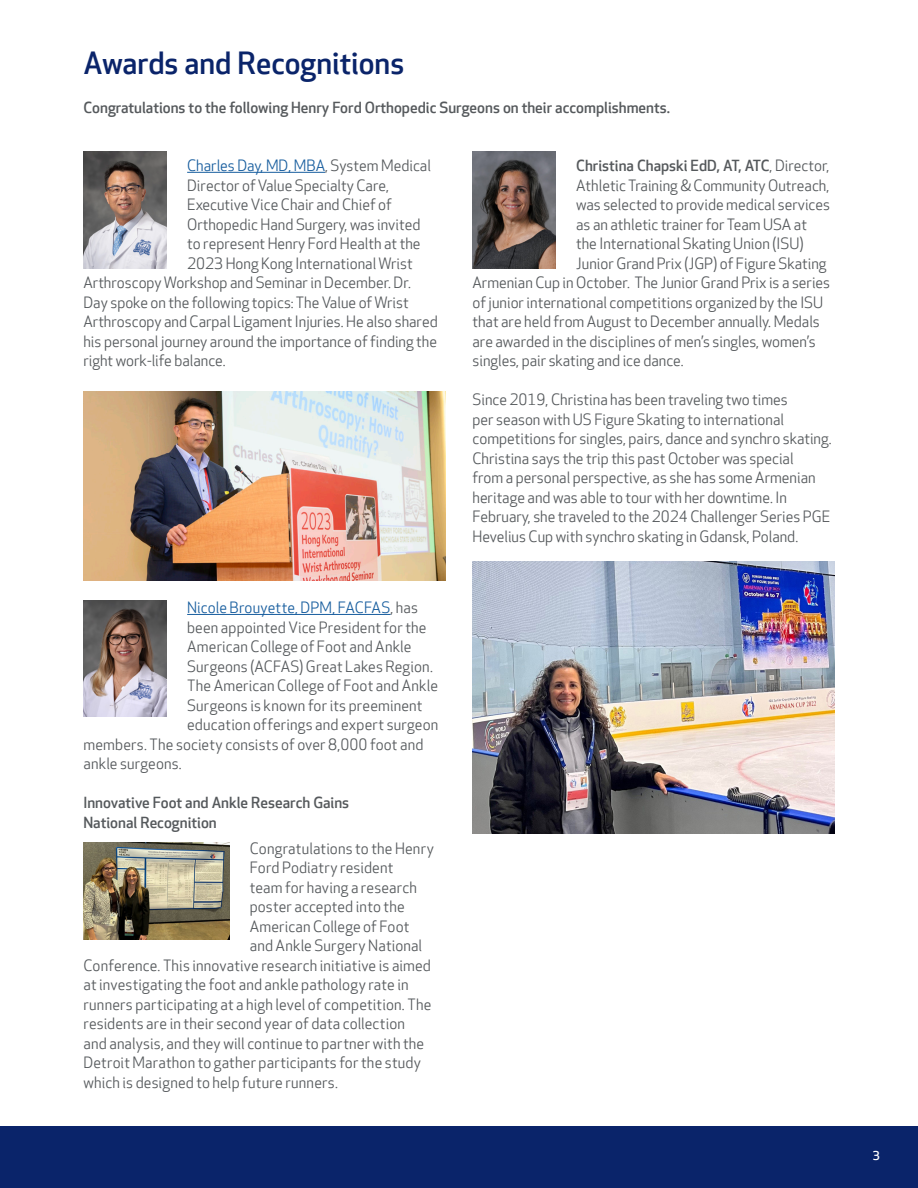
<style>
.page{position:relative;width:918px;height:1188px;background:#fff}
.page>*{position:absolute;margin:0;border:0;box-sizing:border-box;transform-origin:0 0}
.Subhead_20_26{font:500 30px "Apex New";color:#0a246a}
.Body_10_13{font:15px/19.5px "Apex New";color:#55595c}
.Body_10_13-2{font:500 15px/19.5px "Apex New";color:#55595c}
.Body_10_13-3{font:15px "Apex New";color:#175d9e}
.t1{font:500 12px "Apex New";color:#fff}
.s1{color:#55595c}
.s2{font-weight:400}
</style>
<div class="page">
<div style="left:0;top:1126px;width:918px;height:62px;background:#0a246a"></div>
<hr style="left:187px;top:172px;width:138px;height:1px;background:#175d9e">
<hr style="left:187px;top:614px;width:204px;height:1px;background:#175d9e">
<img style="left:83px;top:392px;width:363px;height:188px">
<img style="left:83px;top:152px;width:84px;height:116px">
<img style="left:472px;top:152px;width:84px;height:116px">
<img style="left:472px;top:561px;width:363px;height:273px">
<img style="left:83px;top:843px;width:147px;height:96px">
<img style="left:83px;top:600px;width:84px;height:117px">
<p class="Subhead_20_26" style="left:83px;top:46px;width:322px">Awards and Recognitions</p>
<p class="Body_10_13-2" style="left:83px;top:98px;width:588px">Congratulations to the following Henry Ford Orthopedic Surgeons on their accomplishments.</p>
<p class="Body_10_13-3" style="left:187px;top:157px;width:245px">Charles Day, MD, MBA<span class="s1">, System Medical</span></p>
<p class="Body_10_13" style="left:187px;top:176px;width:203px">Director of Value Specialty Care,</p>
<p class="Body_10_13" style="left:187px;top:195px;width:206px">Executive Vice Chair and Chief of</p>
<p class="Body_10_13" style="left:187px;top:215px;width:235px">Orthopedic Hand Surgery, was invited</p>
<p class="Body_10_13" style="left:187px;top:234px;width:235px">to represent Henry Ford Health at the</p>
<p class="Body_10_13" style="left:187px;top:254px;width:227px">2023 Hong Kong International Wrist</p>
<p class="Body_10_13" style="left:83px;top:273px;width:329px">Arthroscopy Workshop and Seminar in December. Dr.</p>
<p class="Body_10_13" style="left:83px;top:293px;width:327px">Day spoke on the following topics: The Value of Wrist</p>
<p class="Body_10_13" style="left:83px;top:312px;width:356px">Arthroscopy and Carpal Ligament Injuries. He also shared</p>
<p class="Body_10_13" style="left:83px;top:332px;width:355px">his personal journey around the importance of finding the</p>
<p class="Body_10_13" style="left:83px;top:351px;width:144px">right work-life balance.</p>
<p class="Body_10_13-3" style="left:187px;top:599px;width:232px">Nicole Brouyette, DPM, FACFAS<span class="s1">, has</span></p>
<p class="Body_10_13" style="left:187px;top:618px;width:241px">been appointed Vice President for the</p>
<p class="Body_10_13" style="left:187px;top:637px;width:226px">American College of Foot and Ankle</p>
<p class="Body_10_13" style="left:187px;top:657px;width:247px">Surgeons (ACFAS) Great Lakes Region.</p>
<p class="Body_10_13" style="left:187px;top:676px;width:252px">The American College of Foot and Ankle</p>
<p class="Body_10_13" style="left:187px;top:696px;width:237px">Surgeons is known for its preeminent</p>
<p class="Body_10_13" style="left:187px;top:715px;width:253px">education offerings and expert surgeon</p>
<p class="Body_10_13" style="left:83px;top:735px;width:342px">members. The society consists of over 8,000 foot and</p>
<p class="Body_10_13" style="left:83px;top:754px;width:100px">ankle surgeons.</p>
<p class="Body_10_13-2" style="left:83px;top:793px;width:267px">Innovative Foot and Ankle Research Gains<br>National Recognition</p>
<p class="Body_10_13" style="left:250px;top:839px;width:186px">Congratulations to the Henry</p>
<p class="Body_10_13" style="left:250px;top:859px;width:145px">Ford Podiatry resident</p>
<p class="Body_10_13" style="left:250px;top:878px;width:169px">team for having a research</p>
<p class="Body_10_13" style="left:250px;top:898px;width:156px">poster accepted into the</p>
<p class="Body_10_13" style="left:250px;top:917px;width:161px">American College of Foot</p>
<p class="Body_10_13" style="left:250px;top:937px;width:174px">and Ankle Surgery National</p>
<p class="Body_10_13" style="left:83px;top:956px;width:349px">Conference. This innovative research initiative is aimed</p>
<p class="Body_10_13" style="left:83px;top:976px;width:327px">at investigating the foot and ankle pathology rate in</p>
<p class="Body_10_13" style="left:83px;top:995px;width:349px">runners participating at a high level of competition. The</p>
<p class="Body_10_13" style="left:83px;top:1015px;width:323px">residents are in their second year of data collection</p>
<p class="Body_10_13" style="left:83px;top:1034px;width:342px">and analysis, and they will continue to partner with the</p>
<p class="Body_10_13" style="left:83px;top:1054px;width:339px">Detroit Marathon to gather participants for the study</p>
<p class="Body_10_13" style="left:83px;top:1073px;width:256px">which is designed to help future runners.</p>
<p class="Body_10_13-2" style="left:576px;top:156px;width:255px">Christina Chapski EdD, AT, ATC<span class="s2">, Director,</span></p>
<p class="Body_10_13" style="left:576px;top:176px;width:255px">Athletic Training &amp; Community Outreach,</p>
<p class="Body_10_13" style="left:576px;top:195px;width:255px">was selected to provide medical services</p>
<p class="Body_10_13" style="left:576px;top:215px;width:232px">as an athletic trainer for Team USA at</p>
<p class="Body_10_13" style="left:576px;top:234px;width:229px">the International Skating Union (ISU)</p>
<p class="Body_10_13" style="left:576px;top:254px;width:252px">Junior Grand Prix (JGP) of Figure Skating</p>
<p class="Body_10_13" style="left:472px;top:273px;width:359px">Armenian Cup in October. The Junior Grand Prix is a series</p>
<p class="Body_10_13" style="left:472px;top:293px;width:352px">of junior international competitions organized by the ISU</p>
<p class="Body_10_13" style="left:472px;top:312px;width:349px">that are held from August to December annually. Medals</p>
<p class="Body_10_13" style="left:472px;top:332px;width:345px">are awarded in the disciplines of men’s singles, women’s</p>
<p class="Body_10_13" style="left:472px;top:351px;width:213px">singles, pair skating and ice dance.</p>
<p class="Body_10_13" style="left:472px;top:390px;width:361px">Since 2019, Christina has been traveling two times<br>per season with US Figure Skating to international competitions for singles, pairs, dance and synchro skating.<br>Christina says the trip this past October was special<br>from a personal perspective, as she has some Armenian heritage and was able to tour with her downtime. In February, she traveled to the 2024 Challenger Series PGE Hevelius Cup with synchro skating in Gdansk, Poland.</p>
<p class="t1" style="left:873px;top:1149px;width:9px">3</p>
</div>
